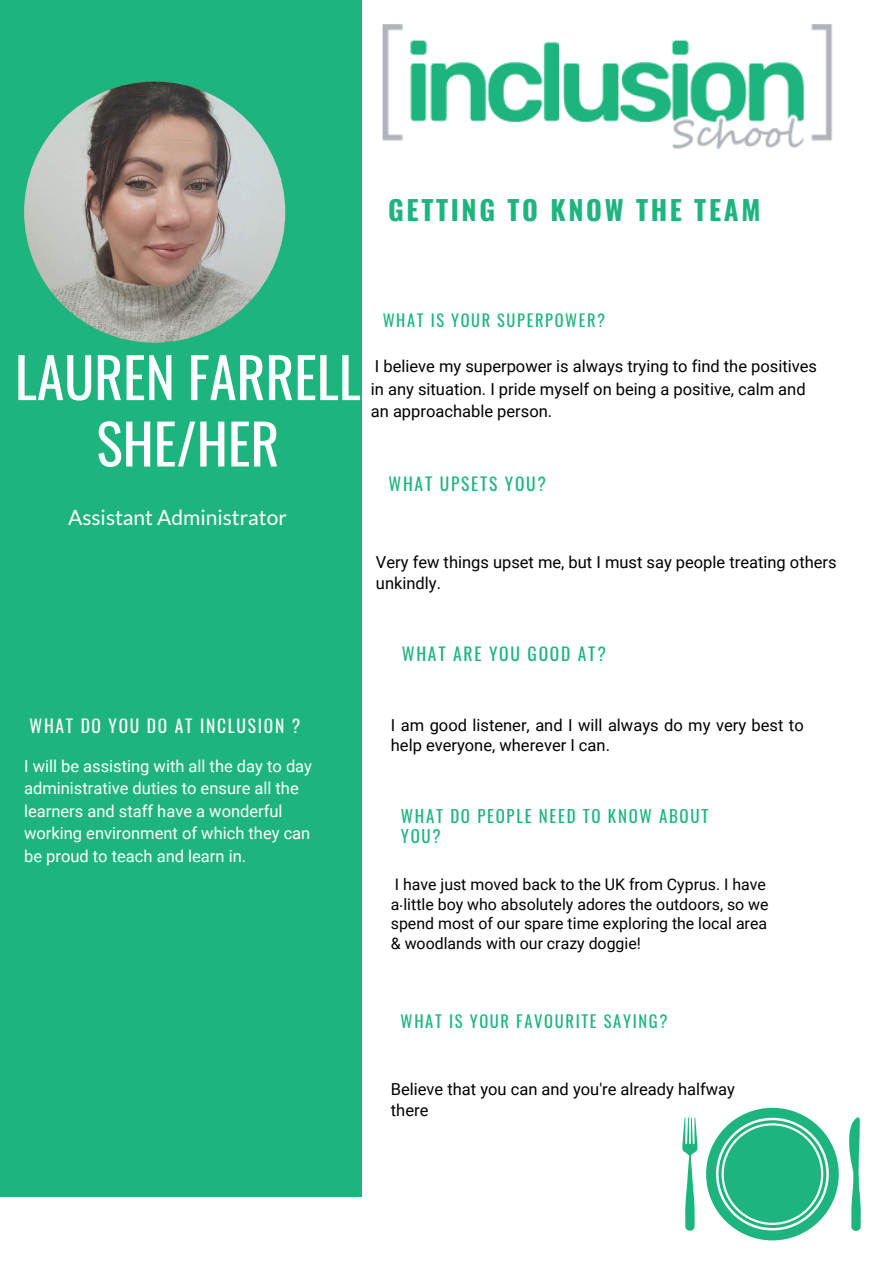
<style>
.page{position:relative;width:894px;height:1264px;background:#fff}
.page>*{position:absolute;margin:0;border:0;box-sizing:border-box;transform-origin:0 0}
.t1{font:55.5px/66.3px "Oswald";color:#fff;text-align:center}
.t2{font:700 27px "Oswald";letter-spacing:.1em;color:#1db57d}
.t3{font:21px "Lato";color:#fff}
.t4{font:17.55px "Oswald";letter-spacing:.1em;color:#1db57d}
.t5{font:17.55px "Oswald";letter-spacing:.1em;color:#fff}
.t6{font:16.95px/20px "Oswald";letter-spacing:.1em;color:#1db57d}
.t7{font:16.65px "Roboto";color:#000}
.t8{font:16.5px/22.5px "Roboto";color:#000}
.t9{font:16.5px/22.5px "Roboto";color:#fff}
.t10{font:16.5px "Oswald";letter-spacing:.1em;color:#1db57d}
.t11{font:16.35px "Oswald";letter-spacing:.1em;color:#1db57d}
.t12{font:15.9px/20px "Roboto";color:#000}
</style>
<div class="page">
<div style="left:0;top:0;width:361px;height:1196px;background:#1db57d"></div>
<img style="left:24px;top:82px;width:261px;height:261px;border-radius:50%">
<img style="left:382px;top:24px;width:451px;height:126px">
<svg style="left:706px;top:1107px;width:132px;height:133px"></svg>
<div style="left:723px;top:1125px;width:97px;height:97px;background:#1db57d;border-radius:50%"></div>
<svg style="left:682px;top:1117px;width:15px;height:113px"></svg>
<svg style="left:849px;top:1117px;width:11px;height:113px"></svg>
<p class="t2" style="left:388px;top:188px;width:374px">GETTING TO KNOW THE TEAM</p>
<h6 class="t1" style="left:15px;top:342px;width:347px">LAUREN FARRELL<br>SHE/HER</h6>
<h4 class="t3" style="left:68px;top:504px;width:220px">Assistant Administrator</h4>
<p class="t11" style="left:382px;top:308px;width:224px">WHAT IS YOUR SUPERPOWER?</p>
<h5 class="t8" style="left:371px;top:355px;width:447px">I believe my superpower is always trying to find the positives in any situation. I pride myself on being a positive, calm and an approachable person.</h5>
<h1 class="t4" style="left:388px;top:470px;width:159px">WHAT UPSETS YOU?</h1>
<p class="t8" style="left:376px;top:552px;width:462px;line-height:20.9px">Very few things upset me, but I must say people treating others unkindly.</p>
<h2 class="t4" style="left:401px;top:640px;width:205px">WHAT ARE YOU GOOD AT?</h2>
<p class="t5" style="left:29px;top:711px;width:272px">WHAT DO YOU DO AT INCLUSION ?</p>
<h3 class="t9" style="left:24px;top:754px;width:289px">I will be assisting with all the day to day administrative duties to ensure all the learners and staff have a wonderful working environment of which they can be proud to teach and learn in.</h3>
<h5 class="t8" style="left:391px;top:714px;width:414px;line-height:20.7px">I am good listener, and I will always do my very best to help everyone, wherever I can.</h5>
<h5 class="t6" style="left:401px;top:805px;width:309px">WHAT DO PEOPLE NEED TO KNOW ABOUT<br>YOU?</h5>
<p class="t12" style="left:391px;top:874px;width:379px">I have just moved back to the UK from Cyprus. I have a little boy who absolutely adores the outdoors, so we spend most of our spare time exploring the local area &amp; woodlands with our crazy doggie!</p>
<h6 class="t7" style="left:399px;top:891px;width:6px">.</h6>
<h3 class="t10" style="left:400px;top:1008px;width:268px">WHAT IS YOUR FAVOURITE SAYING?</h3>
<h6 class="t8" style="left:391px;top:1078px;width:345px;line-height:21.3px">Believe that you can and you're already halfway there</h6>
</div>
